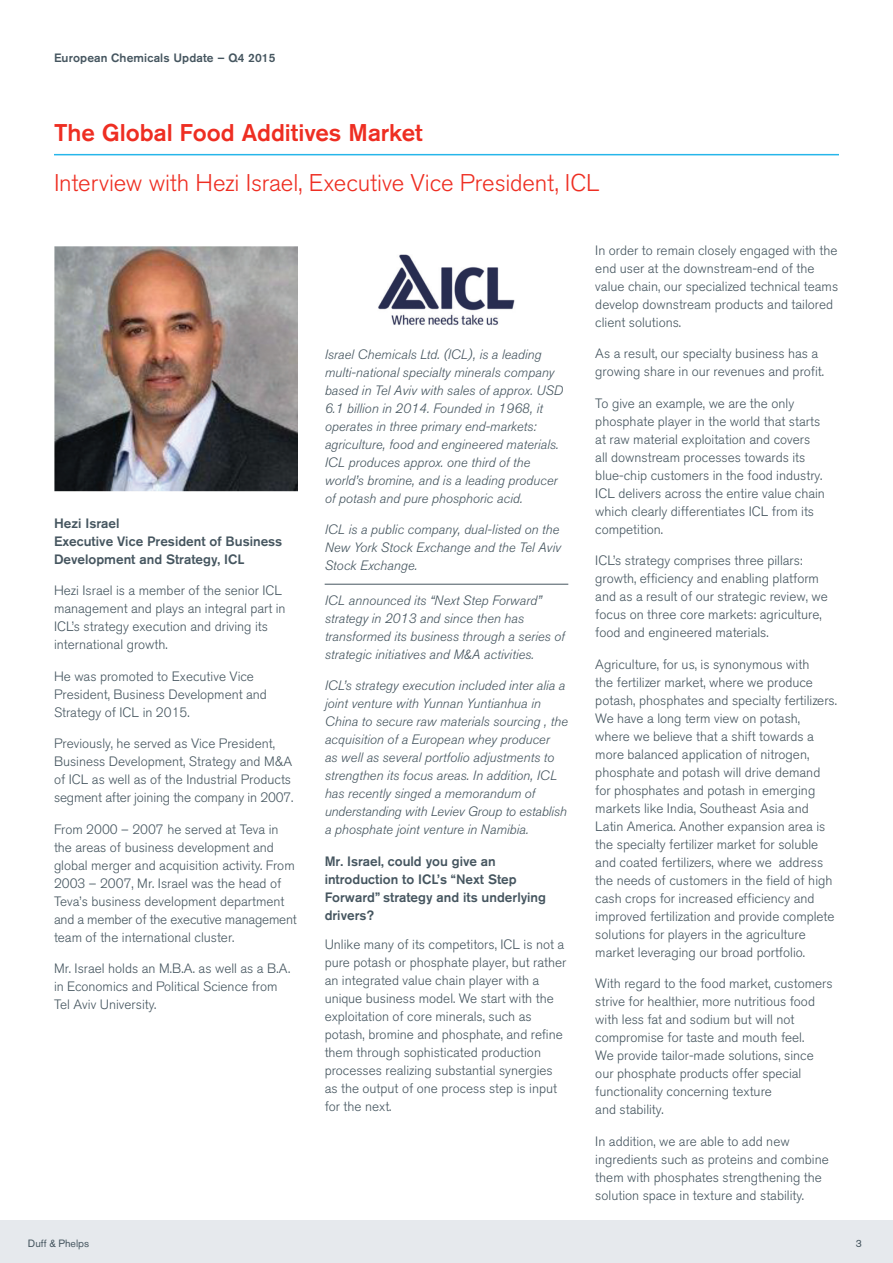
<style>
.page{position:relative;width:893px;height:1263px;background:#fff}
.page>*{position:absolute;margin:0;border:0;box-sizing:border-box;transform-origin:0 0}
.Article_Subtitle{font:300 24px "Akzidenz Grotesk BQ";letter-spacing:-.005em;color:#ee2e22}
.PH2{font:500 24px "Akzidenz Grotesk BQ";letter-spacing:-.005em;color:#ee2e22}
.Body_Text{font:300 13.5px/18px "Akzidenz Grotesk BQ";color:#45555f}
.Body_Text-2{font:italic 300 13.5px/18px "Akzidenz Grotesk BQ";color:#45555f}
.Body_Text-3{font:500 13.5px/18px "Akzidenz Grotesk BQ";color:#45555f}
.t1{font:500 12px "Akzidenz Grotesk BQ";letter-spacing:.01em;color:#45555f}
.Body_Text-4{font:10.5px "Akzidenz Grotesk BQ";color:#45555f}
</style>
<div class="page">
<div style="left:0;top:1221px;width:893px;height:42px;background:#e6e9ed"></div>
<hr style="left:325px;top:584px;width:243px;height:1px;background:#45555f">
<img style="left:54px;top:246px;width:244px;height:245px">
<hr style="left:54px;top:154px;width:785px;height:1px;background:#26b6ea">
<img style="left:378px;top:254px;width:137px;height:72px">
<p class="t1" style="left:54px;top:51px;width:223px">European Chemicals Update – Q4 2015</p>
<p class="PH2" style="left:54px;top:118px;width:370px">The Global Food Additives Market</p>
<p class="Article_Subtitle" style="left:54px;top:169px;width:547px">Interview with Hezi Israel, Executive Vice President, ICL</p>
<p class="Body_Text-3" style="left:54px;top:514px;width:230px">Hezi Israel<br>Executive Vice President of Business<br>Development and Strategy, ICL</p>
<p class="Body_Text" style="left:54px;top:582px;width:233px">Hezi Israel is a member of the senior ICL management and plays an integral part in ICL’s strategy execution and driving its international growth.</p>
<p class="Body_Text" style="left:54px;top:667px;width:214px">He was promoted to Executive Vice<br>President, Business Development and<br>Strategy of ICL in 2015.</p>
<p class="Body_Text" style="left:54px;top:735px;width:241px">Previously, he served as Vice President, Business Development, Strategy and M&amp;A of ICL as well as of the Industrial Products segment after joining the company in 2007.</p>
<p class="Body_Text" style="left:54px;top:820px;width:244px">From 2000 – 2007 he served at Teva in the areas of business development and global merger and acquisition activity. From 2003 – 2007, Mr. Israel was the head of Teva’s business development department and a member of the executive management team of the international cluster.</p>
<p class="Body_Text" style="left:54px;top:960px;width:238px">Mr. Israel holds an M.B.A. as well as a B.A. in Economics and Political Science from<br>Tel Aviv University.</p>
<p class="Body_Text-2" style="left:325px;top:345px;width:240px">Israel Chemicals Ltd. (ICL), is a leading multi-national specialty minerals company based in Tel Aviv with sales of approx. USD 6.1 billion in 2014. Founded in 1968, it operates in three primary end-markets: agriculture, food and engineered materials.<br>ICL produces approx. one third of the world’s bromine, and is a leading producer of potash and pure phosphoric acid.</p>
<p class="Body_Text-2" style="left:325px;top:521px;width:238px">ICL is a public company, dual-listed on the<br>New York Stock Exchange and the Tel Aviv<br>Stock Exchange.</p>
<p class="Body_Text-2" style="left:325px;top:591px;width:242px">ICL announced its “Next Step Forward” strategy in 2013 and since then has transformed its business through a series of strategic initiatives and M&amp;A activities.</p>
<p class="Body_Text-2" style="left:325px;top:676px;width:245px">ICL’s strategy execution included inter alia a joint venture with Yunnan Yuntianhua in China to secure raw materials sourcing , the acquisition of a European whey producer<br>as well as several portfolio adjustments to strengthen its focus areas. In addition, ICL has recently singed a memorandum of understanding with Leviev Group to establish a phosphate joint venture in Namibia.</p>
<p class="Body_Text-3" style="left:325px;top:851px;width:223px">Mr. Israel, could you give an introduction to ICL’s “Next Step<br>Forward” strategy and its underlying drivers?</p>
<p class="Body_Text" style="left:325px;top:935px;width:243px">Unlike many of its competitors, ICL is not a pure potash or phosphate player, but rather an integrated value chain player with a unique business model. We start with the exploitation of core minerals, such as potash, bromine and phosphate, and refine them through sophisticated production processes realizing substantial synergies as the output of one process step is input for the next.</p>
<p class="Body_Text" style="left:595px;top:241px;width:244px">In order to remain closely engaged with the end user at the downstream-end of the value chain, our specialized technical teams develop downstream products and tailored client solutions.</p>
<p class="Body_Text" style="left:595px;top:345px;width:230px">As a result, our specialty business has a growing share in our revenues and profit.</p>
<p class="Body_Text" style="left:595px;top:394px;width:231px">To give an example, we are the only phosphate player in the world that starts at raw material exploitation and covers all downstream processes towards its blue-chip customers in the food industry.<br>ICL delivers across the entire value chain which clearly differentiates ICL from its competition.</p>
<p class="Body_Text" style="left:595px;top:552px;width:234px">ICL’s strategy comprises three pillars: growth, efficiency and enabling platform and as a result of our strategic review, we focus on three core markets: agriculture, food and engineered materials.</p>
<p class="Body_Text" style="left:595px;top:655px;width:243px">Agriculture, for us, is synonymous with<br>the fertilizer market, where we produce potash, phosphates and specialty fertilizers.<br>We have a long term view on potash, where we believe that a shift towards a more balanced application of nitrogen, phosphate and potash will drive demand for phosphates and potash in emerging markets like India, Southeast Asia and Latin America. Another expansion area is the specialty fertilizer market for soluble and coated fertilizers, where we address the needs of customers in the field of high cash crops for increased efficiency and improved fertilization and provide complete solutions for players in the agriculture market leveraging our broad portfolio.</p>
<p class="Body_Text" style="left:595px;top:975px;width:239px">With regard to the food market, customers strive for healthier, more nutritious food with less fat and sodium but will not compromise for taste and mouth feel.<br>We provide tailor-made solutions, since our phosphate products offer special functionality concerning texture<br>and stability.</p>
<p class="Body_Text" style="left:595px;top:1132px;width:235px">In addition, we are able to add new ingredients such as proteins and combine them with phosphates strengthening the solution space in texture and stability.</p>
<p class="Body_Text-4" style="left:28px;top:1237px;width:63px">Duff &amp; Phelps</p>
<p class="Body_Text-4" style="left:856px;top:1237px;width:8px">3</p>
</div>
